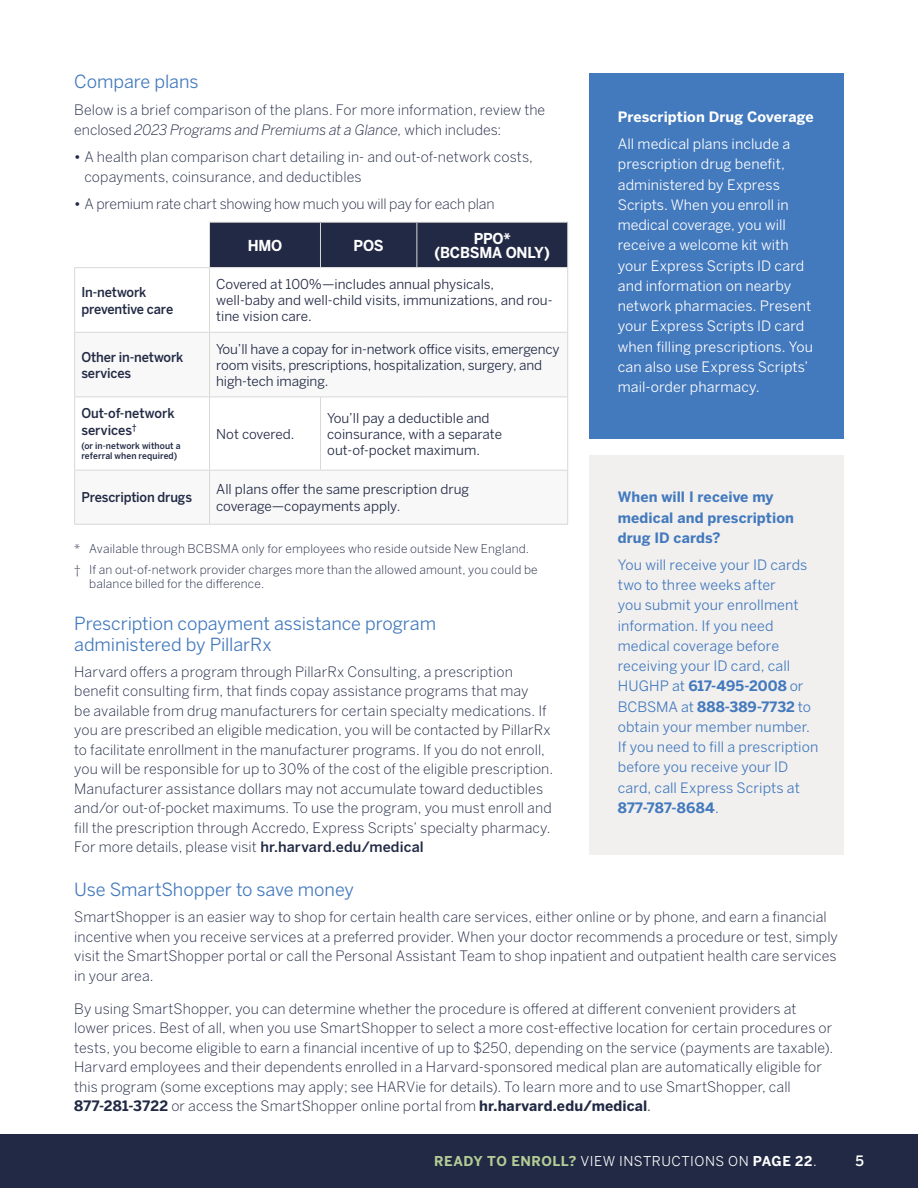
<style>
.page{position:relative;width:918px;height:1188px;background:#fff}
.page>*{position:absolute;margin:0;border:0;box-sizing:border-box;transform-origin:0 0}
.t1{font:18px/21px "Benton Sans";letter-spacing:-.005em;color:#4379bd}
.t2{font:700 15px/13.5px "Benton Sans";letter-spacing:-.015em;color:#fff;text-align:center;scale:.95 1}
.t3{font:300 14.25px/19.5px "Benton Sans";letter-spacing:.005em;color:#212944}
.t4{font:14.25px/20.2px "Benton Sans";letter-spacing:.005em;color:#fff}
.t5{font:14.25px/20.2px "Benton Sans";letter-spacing:.005em;color:#4379bd}
.t6{font:300 14.25px "Benton Sans";letter-spacing:-.015em;color:#212944}
.t7{font:700 14.25px/20.2px "Benton Sans";letter-spacing:.01em;color:#4379bd}
.t8{font:700 14.25px "Benton Sans";letter-spacing:.005em;color:#fff}
.t9{font:500 14.25px "Benton Sans";color:#fff}
.t10{font:13.5px/16.2px "Benton Sans";letter-spacing:-.005em;color:#212944}
.t11{font:500 13.5px/16.5px "Benton Sans";letter-spacing:-.01em;color:#212944;scale:.95 1}
.t12{font:13.5px "Benton Sans";letter-spacing:.035em;color:#fff}
.t13{font:300 12px/14.2px "Benton Sans";letter-spacing:.015em;color:#212944}
.t14{font:500 9px/10.5px "Benton Sans";letter-spacing:.01em;color:#212944;scale:.95 1}
.s1{font-style:italic}
.s2{font-weight:500}
.s3{font-weight:700}
.s4{font-weight:400}
.s5{font-weight:700;color:#b5cd96}
</style>
<div class="page">
<div style="left:0;top:1134px;width:918px;height:54px;background:#212944"></div>
<div style="left:590px;top:456px;width:254px;height:399px;background:#f1f0ef"></div>
<div style="left:590px;top:73px;width:254px;height:365px;background:#4379bd"></div>
<div style="left:210px;top:222px;width:110px;height:46px;background:#212944"></div>
<div style="left:320px;top:222px;width:97px;height:46px;background:#212944"></div>
<div style="left:417px;top:222px;width:151px;height:46px;background:#212944"></div>
<div style="left:75px;top:332px;width:135px;height:65px;background:#f8f8f8"></div>
<div style="left:210px;top:332px;width:358px;height:65px;background:#f8f8f8"></div>
<div style="left:75px;top:470px;width:135px;height:54px;background:#f8f8f8"></div>
<div style="left:210px;top:470px;width:358px;height:54px;background:#f8f8f8"></div>
<hr style="left:209px;top:222px;width:111px;height:1px;background:#d9d8d6">
<hr style="left:209px;top:223px;width:1px;height:44px;background:#d9d8d6">
<hr style="left:320px;top:222px;width:97px;height:1px;background:#d9d8d6">
<hr style="left:320px;top:223px;width:1px;height:44px;background:#d9d8d6">
<hr style="left:417px;top:222px;width:151px;height:1px;background:#d9d8d6">
<hr style="left:417px;top:223px;width:1px;height:44px;background:#d9d8d6">
<hr style="left:567px;top:223px;width:1px;height:44px;background:#d9d8d6">
<hr style="left:74px;top:267px;width:136px;height:1px;background:#d9d8d6">
<hr style="left:74px;top:268px;width:1px;height:64px;background:#d9d8d6">
<hr style="left:210px;top:267px;width:110px;height:1px;background:#d9d8d6">
<hr style="left:209px;top:268px;width:1px;height:64px;background:#d9d8d6">
<hr style="left:320px;top:267px;width:97px;height:1px;background:#d9d8d6">
<hr style="left:417px;top:267px;width:151px;height:1px;background:#d9d8d6">
<hr style="left:567px;top:268px;width:1px;height:64px;background:#d9d8d6">
<hr style="left:74px;top:397px;width:1px;height:73px;background:#d9d8d6">
<hr style="left:209px;top:397px;width:1px;height:73px;background:#d9d8d6">
<hr style="left:320px;top:397px;width:1px;height:73px;background:#d9d8d6">
<hr style="left:567px;top:397px;width:1px;height:73px;background:#d9d8d6">
<hr style="left:74px;top:332px;width:136px;height:1px;background:#d9d8d6">
<hr style="left:74px;top:333px;width:1px;height:64px;background:#d9d8d6">
<hr style="left:74px;top:397px;width:136px;height:1px;background:#d9d8d6">
<hr style="left:210px;top:332px;width:110px;height:1px;background:#d9d8d6">
<hr style="left:209px;top:333px;width:1px;height:64px;background:#d9d8d6">
<hr style="left:320px;top:332px;width:97px;height:1px;background:#d9d8d6">
<hr style="left:417px;top:332px;width:151px;height:1px;background:#d9d8d6">
<hr style="left:567px;top:333px;width:1px;height:64px;background:#d9d8d6">
<hr style="left:210px;top:397px;width:110px;height:1px;background:#d9d8d6">
<hr style="left:320px;top:397px;width:97px;height:1px;background:#d9d8d6">
<hr style="left:417px;top:397px;width:151px;height:1px;background:#d9d8d6">
<hr style="left:74px;top:470px;width:136px;height:1px;background:#d9d8d6">
<hr style="left:74px;top:471px;width:1px;height:53px;background:#d9d8d6">
<hr style="left:74px;top:524px;width:136px;height:1px;background:#d9d8d6">
<hr style="left:210px;top:470px;width:110px;height:1px;background:#d9d8d6">
<hr style="left:209px;top:471px;width:1px;height:53px;background:#d9d8d6">
<hr style="left:320px;top:470px;width:97px;height:1px;background:#d9d8d6">
<hr style="left:417px;top:470px;width:151px;height:1px;background:#d9d8d6">
<hr style="left:567px;top:471px;width:1px;height:53px;background:#d9d8d6">
<hr style="left:210px;top:524px;width:110px;height:1px;background:#d9d8d6">
<hr style="left:320px;top:524px;width:97px;height:1px;background:#d9d8d6">
<hr style="left:417px;top:524px;width:151px;height:1px;background:#d9d8d6">
<p class="t1" style="left:74px;top:70px;width:126px">Compare plans</p>
<p class="t3" style="left:74px;top:99px;width:473px;line-height:20.2px">Below is a brief comparison of the plans. For more information, review the enclosed <span class="s1">2023 Programs and Premiums at a Glance,</span> which includes:</p>
<p class="t3" style="left:84px;top:146px;width:450px;line-height:20.2px;text-indent:-10px"><span class="s2">•</span> A health plan comparison chart detailing in- and out-of-network costs, copayments, coinsurance, and deductibles</p>
<p class="t6" style="left:74px;top:196px;width:422px"><span class="s2">•</span> A premium rate chart showing how much you will pay for each plan</p>
<p class="t2" style="left:248px;top:238px;width:38px">HMO</p>
<p class="t2" style="left:354px;top:238px;width:33px">POS</p>
<p class="t2" style="left:435px;top:231px;width:123px">PPO*<br>(BCBSMA ONLY)</p>
<p class="t11" style="left:81px;top:284px;width:98px">In-network preventive care</p>
<p class="t10" style="left:216px;top:276px;width:338px">Covered at 100%—includes annual physicals, well-baby and well-child visits, immunizations, and rou&shy;tine vision care.</p>
<p class="t11" style="left:81px;top:348px;width:109px">Other in-network services</p>
<p class="t10" style="left:216px;top:341px;width:345px">You’ll have a copay for in-network ofce visits, emergency room visits, prescriptions, hospitalization, surgery, and high-tech imaging.</p>
<p class="t11" style="left:81px;top:405px;width:100px">Out-of-network services<sup>†</sup></p>
<p class="t14" style="left:81px;top:440px;width:106px">(or in-network without a referral when required)</p>
<p class="t10" style="left:327px;top:409px;width:176px">You’ll pay a deductible and coinsurance, with a separate out-of-pocket maximum.</p>
<p class="t10" style="left:216px;top:426px;width:80px">Not covered.</p>
<p class="t11" style="left:81px;top:489px;width:118px">Prescription drugs</p>
<p class="t10" style="left:216px;top:481px;width:254px">All plans ofer the same prescription drug coverage—copayments apply.</p>
<p class="t13" style="left:74px;top:541px;width:456px">* Available through BCBSMA only for employees who reside outside New England.</p>
<p class="t13" style="left:89px;top:562px;width:450px;text-indent:-15px">† If an out-of-network provider charges more than the allowed amount, you could be balance billed for the diference.</p>
<p class="t1" style="left:74px;top:612px;width:363px">Prescription copayment assistance program administered by PillarRx</p>
<p class="t3" style="left:74px;top:662px;width:481px">Harvard ofers a program through PillarRx Consulting, a prescription beneft consulting frm, that fnds copay assistance programs that may<br>be available from drug manufacturers for certain specialty medications. If you are prescribed an eligible medication, you will be contacted by PillarRx to facilitate enrollment in the manufacturer programs. If you do not enroll, you will be responsible for up to 30% of the cost of the eligible prescription.<br>Manufacturer assistance dollars may not accumulate toward deductibles and/or out-of-pocket maximums. To use the program, you must enroll and fll the prescription through Accredo, Express Scripts’ specialty pharmacy.<br>For more details, please visit <span class="s2">hr.harvard.edu/medical</span></p>
<p class="t1" style="left:74px;top:879px;width:281px">Use SmartShopper to save money</p>
<p class="t8" style="left:618px;top:107px;width:197px">Prescription Drug Coverage</p>
<p class="t4" style="left:618px;top:134px;width:197px">All medical plans include a prescription drug beneft, administered by Express<br>Scripts. When you enroll in medical coverage, you will receive a welcome kit with your Express Scripts ID card and information on nearby network pharmacies. Present your Express Scripts ID card when flling prescriptions. You can also use Express Scripts’ mail-order pharmacy.</p>
<p class="t7" style="left:618px;top:487px;width:178px">When will I receive my medical and prescription drug ID cards?</p>
<p class="t5" style="left:618px;top:554px;width:202px">You will receive your ID cards two to three weeks after<br>you submit your enrollment information. If you need medical coverage before receiving your ID card, call<br>HUGHP at <span class="s3">617-495-2008</span> or<br>BCBSMA at <span class="s3">888-389-7732</span> to obtain your member number.<br>If you need to fll a prescription before you receive your ID card, call Express Scripts at<br><span class="s3">877-787-8684</span>.</p>
<p class="t3" style="left:74px;top:907px;width:765px">SmartShopper is an easier way to shop for certain health care services, either online or by phone, and earn a fnancial incentive when you receive services at a preferred provider. When your doctor recommends a procedure or test, simply visit the SmartShopper portal or call the Personal Assistant Team to shop inpatient and outpatient health care services in your area.</p>
<p class="t3" style="left:74px;top:999px;width:760px">By using SmartShopper, you can determine whether the procedure is ofered at diferent convenient providers at lower prices. Best of all, when you use SmartShopper to select a more cost-efective location for certain procedures or tests, you become eligible to earn a fnancial incentive of up to $250, depending on the service (payments are taxable).<br>Harvard employees and their dependents enrolled in a Harvard-sponsored medical plan are automatically eligible for this program (some exceptions may apply; see HARVie for details). To learn more and to use SmartShopper, call <span class="s3">877-281-3722</span> or access the SmartShopper online portal from <span class="s3">hr.harvard.edu/medical</span><span class="s4">.</span></p>
<p class="t12" style="left:434px;top:1153px;width:384px"><span class="s5">READY TO ENROLL?</span> VIEW INSTRUCTIONS ON <span class="s3">PAGE 22</span>.</p>
<p class="t9" style="left:855px;top:1153px;width:10px">5</p>
</div>
